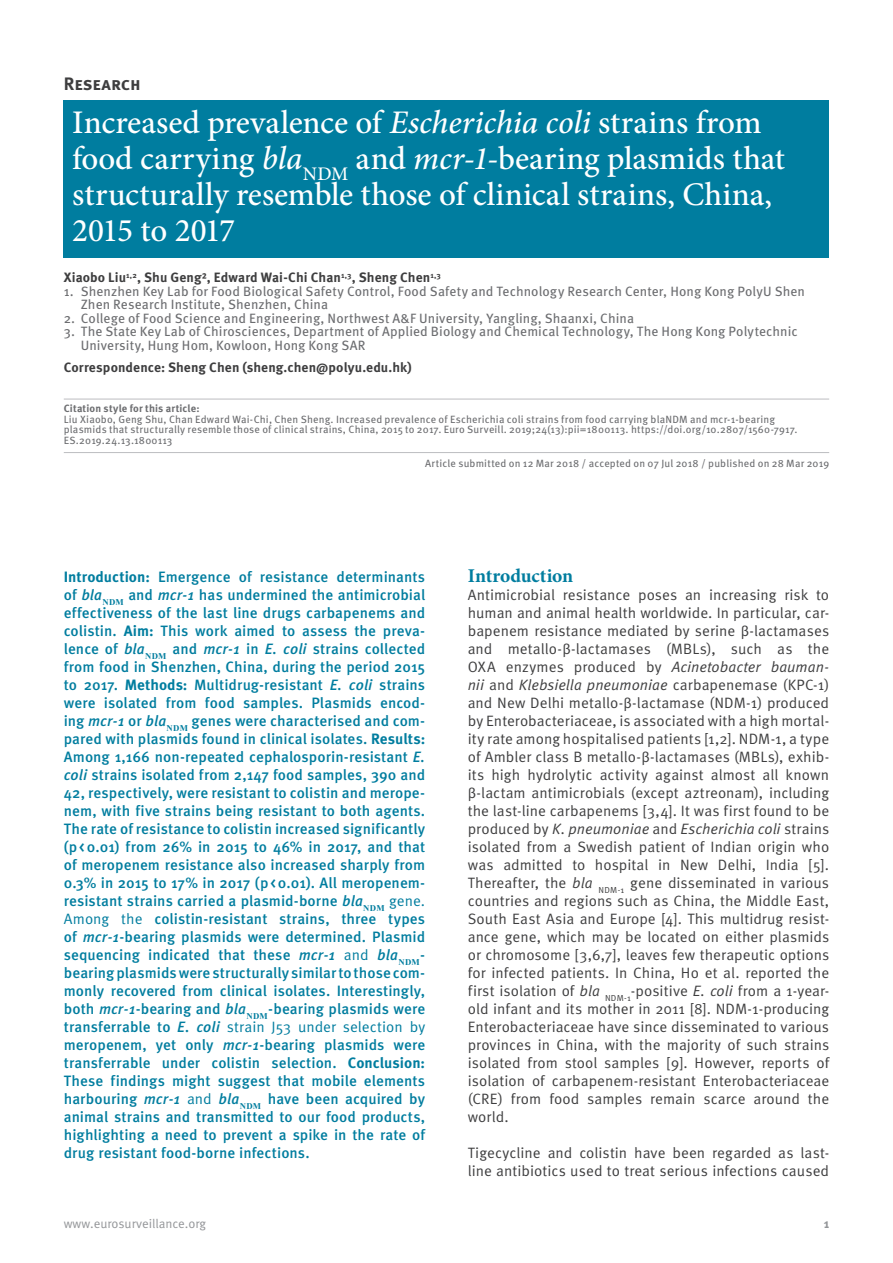
<style>
.page{position:relative;width:893px;height:1263px;background:#fff}
.page>*{position:absolute;margin:0;border:0;box-sizing:border-box;transform-origin:0 0}
.t1{font:500 33px/36px "Minion Pro";color:#fff}
.t2{font:700 19.5px "Minion Pro";letter-spacing:-.005em;color:#007d9f}
.t3{font:700 18px "Meta Pro";letter-spacing:-.005em;color:#3e3e3f}
.t4{font:500 15px/18px "Meta Pro";letter-spacing:.005em;color:#007d9f;text-align:justify}
.t5{font:15px/18px "Meta Pro";letter-spacing:.005em;color:#3e3e3f;text-align:justify}
.t6{font:13.5px/13.5px "Meta Pro";letter-spacing:.005em;color:#6c6d70}
.t7{font:700 13.5px "Meta Pro";letter-spacing:.005em;color:#3e3e3f}
.t8{font:12.75px "Meta Pro";color:#939598}
.t9{font:700 12.75px "Meta Pro";color:#939598}
.t10{font:10.5px/10.5px "Meta Pro";letter-spacing:.015em;color:#6c6d70}
.t11{font:700 10.5px "Meta Pro";letter-spacing:.015em;color:#6c6d70}
.s1{font-style:italic}
.s2{font-weight:700}
.s3{font-weight:400}
</style>
<div class="page">
<hr style="left:64px;top:399px;width:765px;height:1px;background:#bcbdc0">
<hr style="left:64px;top:452px;width:765px;height:1px;background:#bcbdc0">
<div style="left:64px;top:100px;width:765px;height:158px;background:#007d9f"></div>
<p class="t3" style="left:64px;top:72px;width:79px">Research</p>
<h1 class="t1" style="left:72px;top:104px;width:714px">Increased prevalence of <span class="s1">Escherichia coli</span> strains from food carrying <span class="s1">bla</span><sub>NDM</sub> and <span class="s1">mcr-1</span>-bearing plasmids that structurally resemble those of clinical strains, China, 2015 to 2017</h1>
<p class="t7" style="left:64px;top:269px;width:378px">Xiaobo Liu<sup>1,2</sup>, Shu Geng², Edward Wai-Chi Chan<sup>1,3</sup>, Sheng Chen<sup>1,3</sup></p>
<p class="t6" style="left:81px;top:285px;width:726px;text-indent:-17px">1. Shenzhen Key Lab for Food Biological Safety Control, Food Safety and Technology Research Center, Hong Kong PolyU Shen<br>Zhen Research Institute, Shenzhen, China</p>
<p class="t6" style="left:64px;top:312px;width:572px">2. College of Food Science and Engineering, Northwest A&amp;F University, Yangling, Shaanxi, China</p>
<p class="t6" style="left:81px;top:325px;width:718px;text-indent:-17px">3. The State Key Lab of Chirosciences, Department of Applied Biology and Chemical Technology, The Hong Kong Polytechnic<br>University, Hung Hom, Kowloon, Hong Kong SAR</p>
<p class="t7" style="left:64px;top:359px;width:350px">Correspondence: Sheng Chen (sheng.chen@polyu.edu.hk)</p>
<p class="t11" style="left:64px;top:402px;width:137px">Citation style for this article:</p>
<p class="t10" style="left:64px;top:414px;width:735px">Liu Xiaobo, Geng Shu, Chan Edward Wai-Chi, Chen Sheng. Increased prevalence of Escherichia coli strains from food carrying blaNDM and mcr-1-bearing plasmids that structurally resemble those of clinical strains, China, 2015 to 2017. Euro Surveill. 2019;24(13):pii=1800113. https://doi.org/10.2807/1560-7917.<br>ES.2019.24.13.1800113</p>
<p class="t10" style="left:425px;top:458px;width:405px">Article submitted on 12 Mar 2018 / accepted on 07 Jul 2018 / published on 28 Mar 2019</p>
<p class="t4" style="left:64px;top:568px;width:363px"><span class="s2">Introduction:</span> Emergence of resistance determinants of <span class="s1">bla</span><sub>NDM</sub> and <span class="s1">mcr-1</span> has undermined the antimicrobial effectiveness of the last line drugs carbapenems and colistin. <span class="s2">Aim:</span> This work aimed to assess the preva&shy;lence of <span class="s1">bla</span><sub>NDM</sub> and <span class="s1">mcr-1</span> in <span class="s1">E. coli</span> strains collected from food in Shenzhen, China, during the period 2015 to 2017. <span class="s2">Methods:</span> Multidrug-resistant <span class="s1">E. coli</span> strains were isolated from food samples. Plasmids encod&shy;ing <span class="s1">mcr-1</span> or <span class="s1">bla</span><sub>NDM</sub> genes were characterised and com&shy;pared with plasmids found in clinical isolates. <span class="s2">Results:<br></span>Among 1,166 non-repeated cephalosporin-resistant <span class="s1">E. coli</span> strains isolated from 2,147 food samples, 390 and 42, respectively, were resistant to colistin and merope&shy;nem, with five strains being resistant to both agents.<br>The rate of resistance to colistin increased significantly (p&lt;0.01) from 26% in 2015 to 46% in 2017, and that of meropenem resistance also increased sharply from 0.3% in 2015 to 17% in 2017 (p&lt;0.01). All meropenem&shy;resistant strains carried a plasmid-borne <span class="s1">bla</span><sub>NDM</sub> <span class="s3">gene.<br>Among the</span> colistin-resistant strains, three types of <span class="s1">mcr-1</span>-bearing plasmids were determined. Plasmid sequencing indicated that these <span class="s1">mcr-1</span> <span class="s3">and</span> <span class="s1">bla</span><sub>NDM&shy;</sub>bearing plasmids were structurally similar to those com&shy;monly recovered from clinical isolates. Interestingly, both <span class="s1">mcr-1</span>-bearing and <span class="s1">bla</span><sub>NDM</sub>-bearing plasmids were transferrable to <span class="s1">E. coli</span> <span class="s3">strain J53 under selection by </span>meropenem, yet only <span class="s1">mcr-1</span>-bearing plasmids were transferrable under colistin selection. <span class="s2">Conclusion:<br></span>These findings might suggest that mobile elements harbouring <span class="s1">mcr-1</span> <span class="s3">and</span> <span class="s1">bla</span><sub>NDM</sub> have been acquired by animal strains and transmitted to our food products, highlighting a need to prevent a spike in the rate of drug resistant food-borne infections.</p>
<h2 class="t2" style="left:468px;top:562px;width:107px">Introduction</h2>
<p class="t5" style="left:468px;top:586px;width:363px">Antimicrobial resistance poses an increasing risk to human and animal health worldwide. In particular, car&shy;bapenem resistance mediated by serine β-lactamases and metallo-β-lactamases (MBLs), such as the OXA enzymes produced by <span class="s1">Acinetobacter bauman&shy;nii</span> and <span class="s1">Klebsiella pneumoniae</span> carbapenemase (KPC-1) and New Delhi metallo-β-lactamase (NDM-1) produced by Enterobacteriaceae, is associated with a high mortal&shy;ity rate among hospitalised patients [1,2]. NDM-1, a type of Ambler class B metallo-β-lactamases (MBLs), exhib&shy;its high hydrolytic activity against almost all known β-lactam antimicrobials (except aztreonam), including the last-line carbapenems [3,4]. It was first found to be produced by <span class="s1">K. pneumoniae</span> and <span class="s1">Escherichia coli</span> strains isolated from a Swedish patient of Indian origin who was admitted to hospital in New Delhi, India [5].<br>Thereafter, the <span class="s1">bla</span> <sub>NDM-1</sub> gene disseminated in various countries and regions such as China, the Middle East, South East Asia and Europe [4]. This multidrug resist&shy;ance gene, which may be located on either plasmids or chromosome [3,6,7], leaves few therapeutic options for infected patients. In China, Ho et al. reported the first isolation of <span class="s1">bla</span> <sub>NDM-1</sub>-positive <span class="s1">E. coli</span> from a 1-year&shy;old infant and its mother in 2011 [8]. NDM-1-producing Enterobacteriaceae have since disseminated to various provinces in China, with the majority of such strains isolated from stool samples [9]. However, reports of isolation of carbapenem-resistant Enterobacteriaceae (CRE) from food samples remain scarce around the world.</p>
<p class="t5" style="left:468px;top:1144px;width:363px">Tigecycline and colistin have been regarded as last&shy;line antibiotics used to treat serious infections caused</p>
<p class="t8" style="left:64px;top:1215px;width:144px">www.eurosurveillance.org</p>
<p class="t9" style="left:824px;top:1215px;width:7px">1</p>
</div>
